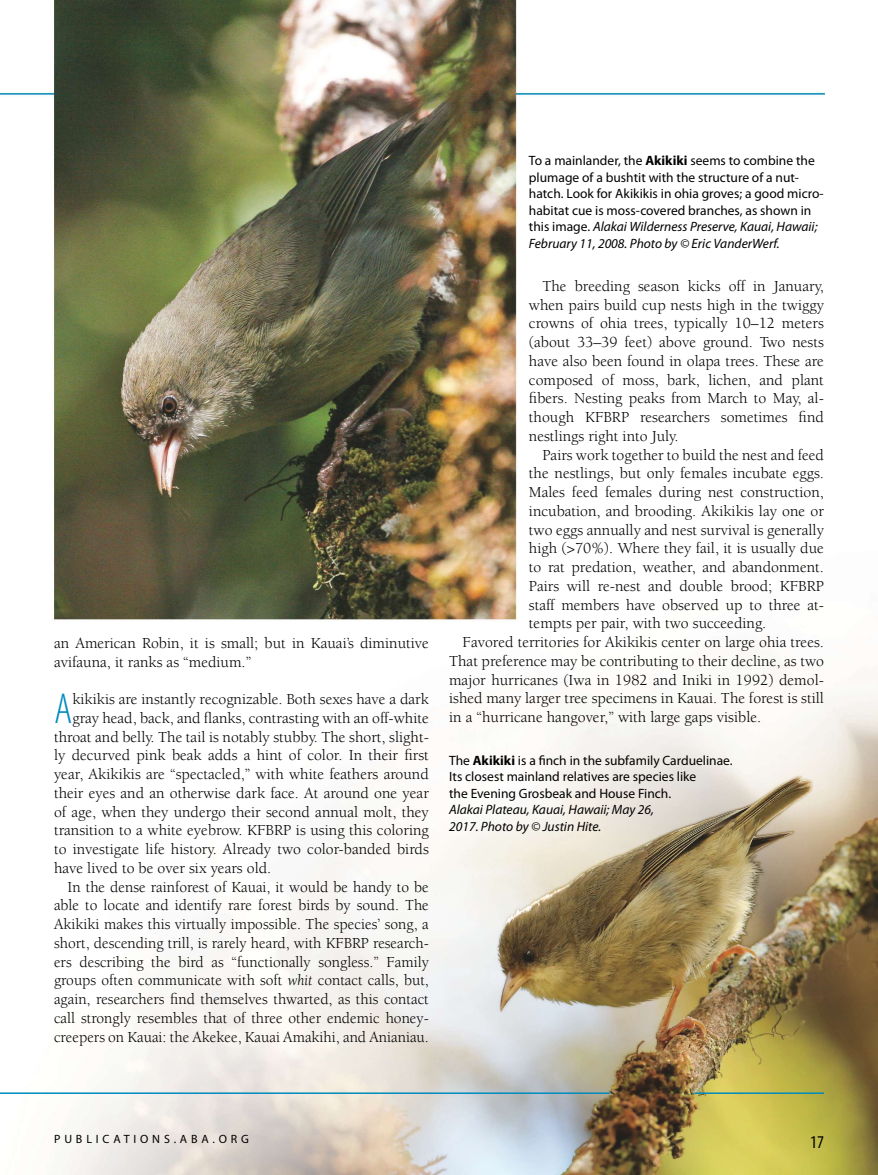
<style>
.page{position:relative;width:878px;height:1175px;background:#fff}
.page>*{position:absolute;margin:0;border:0;box-sizing:border-box;transform-origin:0 0}
.t1{font:300 condensed 43.5px "Myriad Pro";color:#008bbe}
.t2{font:condensed 18px "Myriad Pro";color:#000}
.t3{font:15.75px/18.8px "Berkeley Std";color:#000}
.t4{font:13.5px/16.5px "Myriad Pro";color:#000}
.t5{font:italic 13.5px/16.5px "Myriad Pro";color:#000}
.t6{font:12px "Myriad Pro";letter-spacing:.32em;color:#000}
.s1{font-style:italic}
.s2{font-weight:700}
</style>
<div class="page">
<img style="left:0;top:0;width:878px;height:1174px">
<hr style="left:694px;top:1092px;width:130px;height:1px;background:#008bbe">
<hr style="left:0;top:1092px;width:609px;height:1px;background:#008bbe">
<p class="t3" style="left:54px;top:634px;width:376px">an American Robin, it is small; but in Kauai’s diminutive avifauna, it ranks as “medium.”</p>
<h1 class="t1" style="left:54px;top:682px;width:20px">A</h1>
<p class="t3" style="left:72px;top:691px;width:358px">kikikis are instantly recognizable. Both sexes have a dark</p>
<p class="t3" style="left:72px;top:709px;width:358px">gray head, back, and flanks, contrasting with an off-white</p>
<p class="t3" style="left:54px;top:728px;width:376px">throat and belly. The tail is notably stubby. The short, slight-</p>
<p class="t3" style="left:54px;top:747px;width:376px">ly decurved pink beak adds a hint of color. In their first</p>
<p class="t3" style="left:54px;top:766px;width:376px">year, Akikikis are “spectacled,” with white feathers around</p>
<p class="t3" style="left:54px;top:784px;width:376px">their eyes and an otherwise dark face. At around one year</p>
<p class="t3" style="left:54px;top:803px;width:376px">of age, when they undergo their second annual molt, they</p>
<p class="t3" style="left:54px;top:822px;width:376px">transition to a white eyebrow. KFBRP is using this coloring</p>
<p class="t3" style="left:54px;top:841px;width:376px">to investigate life history. Already two color-banded birds</p>
<p class="t3" style="left:54px;top:859px;width:219px">have lived to be over six years old.</p>
<p class="t3" style="left:68px;top:878px;width:363px">In the dense rainforest of Kauai, it would be handy to be</p>
<p class="t3" style="left:54px;top:897px;width:376px">able to locate and identify rare forest birds by sound. The</p>
<p class="t3" style="left:54px;top:916px;width:376px">Akikiki makes this virtually impossible. The species’ song, a</p>
<p class="t3" style="left:54px;top:934px;width:376px">short, descending trill, is rarely heard, with KFBRP research-</p>
<p class="t3" style="left:54px;top:953px;width:376px">ers describing the bird as “functionally songless.” Family</p>
<p class="t3" style="left:54px;top:972px;width:376px">groups often communicate with soft <span class="s1">whit</span> contact calls, but,</p>
<p class="t3" style="left:54px;top:991px;width:376px">again, researchers find themselves thwarted, as this contact</p>
<p class="t3" style="left:54px;top:1009px;width:376px">call strongly resembles that of three other endemic honey-</p>
<p class="t3" style="left:54px;top:1028px;width:376px">creepers on Kauai: the Akekee, Kauai Amakihi, and Anianiau.</p>
<p class="t4" style="left:529px;top:154px;width:296px">To a mainlander, the <span class="s2">Akikiki</span> seems to combine the plumage of a bushtit with the structure of a nut&shy;hatch. Look for Akikikis in ohia groves; a good micro&shy;habitat cue is moss-covered branches, as shown in this image. <span class="s1">Alakai Wilderness Preserve, Kauai, Hawaii; February 11, 2008. Photo by © Eric VanderWerf.</span></p>
<p class="t3" style="left:529px;top:278px;width:296px;text-align:justify;text-indent:13px">The breeding season kicks off in January, when pairs build cup nests high in the twiggy crowns of ohia trees, typically 10–12 meters (about 33–39 feet) above ground. Two nests have also been found in olapa trees. These are composed of moss, bark, lichen, and plant fibers. Nesting peaks from March to May, al&shy;though KFBRP researchers sometimes find nestlings right into July.</p>
<p class="t3" style="left:542px;top:447px;width:283px">Pairs work together to build the nest and feed</p>
<p class="t3" style="left:529px;top:465px;width:296px">the nestlings, but only females incubate eggs.</p>
<p class="t3" style="left:529px;top:484px;width:296px">Males feed females during nest construction,</p>
<p class="t3" style="left:529px;top:503px;width:296px">incubation, and brooding. Akikikis lay one or</p>
<p class="t3" style="left:529px;top:521px;width:296px">two eggs annually and nest survival is generally</p>
<p class="t3" style="left:529px;top:540px;width:296px">high (&gt;70%). Where they fail, it is usually due</p>
<p class="t3" style="left:529px;top:559px;width:296px">to rat predation, weather, and abandonment.</p>
<p class="t3" style="left:529px;top:578px;width:296px">Pairs will re-nest and double brood; KFBRP</p>
<p class="t3" style="left:529px;top:596px;width:296px">staff members have observed up to three at-</p>
<p class="t3" style="left:529px;top:615px;width:239px">tempts per pair, with two succeeding.</p>
<p class="t3" style="left:462px;top:634px;width:363px">Favored territories for Akikikis center on large ohia trees.</p>
<p class="t3" style="left:449px;top:653px;width:376px">That preference may be contributing to their decline, as two</p>
<p class="t3" style="left:449px;top:671px;width:376px">major hurricanes (Iwa in 1982 and Iniki in 1992) demol-</p>
<p class="t3" style="left:449px;top:690px;width:376px">ished many larger tree specimens in Kauai. The forest is still</p>
<p class="t3" style="left:449px;top:709px;width:313px">in a “hurricane hangover,” with large gaps visible.</p>
<p class="t4" style="left:449px;top:753px;width:285px">The <span class="s2">Akikiki</span> is a finch in the subfamily Carduelinae.<br>Its closest mainland relatives are species like<br>the Evening Grosbeak and House Finch.</p>
<p class="t5" style="left:449px;top:802px;width:206px">Alakai Plateau, Kauai, Hawaii; May 26,<br>2017. Photo by © Justin Hite.</p>
<p class="t6" style="left:54px;top:1134px;width:196px">PUBLICATIONS.ABA.ORG</p>
<p class="t2" style="left:810px;top:1131px;width:15px">17</p>
</div>
